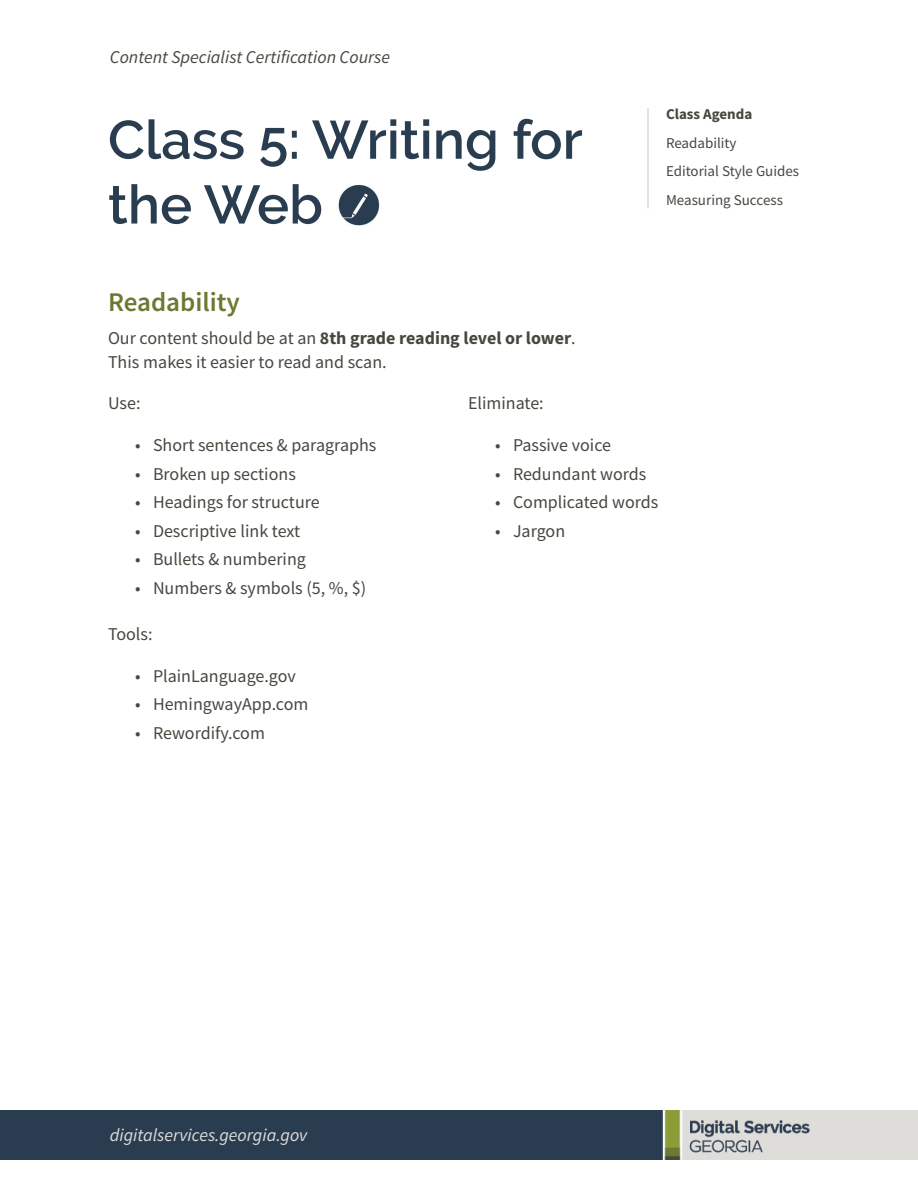
<style>
.page{position:relative;width:918px;height:1188px;background:#fff}
.page>*{position:absolute;margin:0;border:0;box-sizing:border-box;transform-origin:0 0}
.t1{font:600 54px/64.8px "Raleway";color:#2a3d50}
.t2{font:600 27px "Source Sans Pro";color:#6c7932}
.Body_copy{font:18px/24px "Source Sans Pro";color:#44493f}
.t3{font:italic 18px "Source Sans Pro";color:#44493f}
.t4{font:italic 18px "Source Sans Pro";color:#dfdcda}
.Sidebar{font:15px "Source Sans Pro";color:#44493f}
.Sidebar-2{font:700 15px "Source Sans Pro";color:#44493f}
.s1{font-weight:700}
</style>
<div class="page">
<img style="left:0;top:1110px;width:918px;height:50px">
<img style="left:338px;top:184px;width:42px;height:42px">
<hr style="left:647px;top:108px;width:2px;height:100px;background:#dfdcda">
<p class="t3" style="left:110px;top:46px;width:282px">Content Specialist Certification Course</p>
<p class="t1" style="left:108px;top:107px;width:476px">Class 5: Writing for the Web</p>
<p class="Sidebar-2" style="left:666px;top:104px;width:88px">Class Agenda</p>
<p class="Sidebar" style="left:666px;top:133px;width:72px">Readability</p>
<p class="Sidebar" style="left:666px;top:162px;width:135px">Editorial Style Guides</p>
<p class="Sidebar" style="left:666px;top:190px;width:119px">Measuring Success</p>
<h2 class="t2" style="left:108px;top:284px;width:133px">Readability</h2>
<p class="Body_copy" style="left:108px;top:325px;width:469px">Our content should be at an <span class="s1">8th grade reading level or lower</span>.<br>This makes it easier to read and scan.</p>
<p class="Body_copy" style="left:108px;top:391px;width:34px">Use:</p>
<p class="Body_copy" style="left:135px;top:433px;width:243px">• Short sentences &amp; paragraphs</p>
<p class="Body_copy" style="left:135px;top:462px;width:162px">• Broken up sections</p>
<p class="Body_copy" style="left:135px;top:490px;width:186px">• Headings for structure</p>
<p class="Body_copy" style="left:135px;top:519px;width:167px">• Descriptive link text</p>
<p class="Body_copy" style="left:135px;top:547px;width:172px">• Bullets &amp; numbering</p>
<p class="Body_copy" style="left:135px;top:576px;width:233px">• Numbers &amp; symbols (5, %, $)</p>
<p class="Body_copy" style="left:108px;top:622px;width:46px">Tools:</p>
<p class="Body_copy" style="left:135px;top:664px;width:162px">• PlainLanguage.gov</p>
<p class="Body_copy" style="left:135px;top:692px;width:175px">• HemingwayApp.com</p>
<p class="Body_copy" style="left:135px;top:721px;width:131px">• Rewordify.com</p>
<p class="Body_copy" style="left:468px;top:391px;width:77px">Eliminate:</p>
<p class="Body_copy" style="left:495px;top:433px;width:118px">• Passive voice</p>
<p class="Body_copy" style="left:495px;top:462px;width:153px">• Redundant words</p>
<p class="Body_copy" style="left:495px;top:490px;width:165px">• Complicated words</p>
<p class="Body_copy" style="left:495px;top:519px;width:72px">• Jargon</p>
<p class="t4" style="left:110px;top:1124px;width:199px">digitalservices.georgia.gov</p>
</div>
